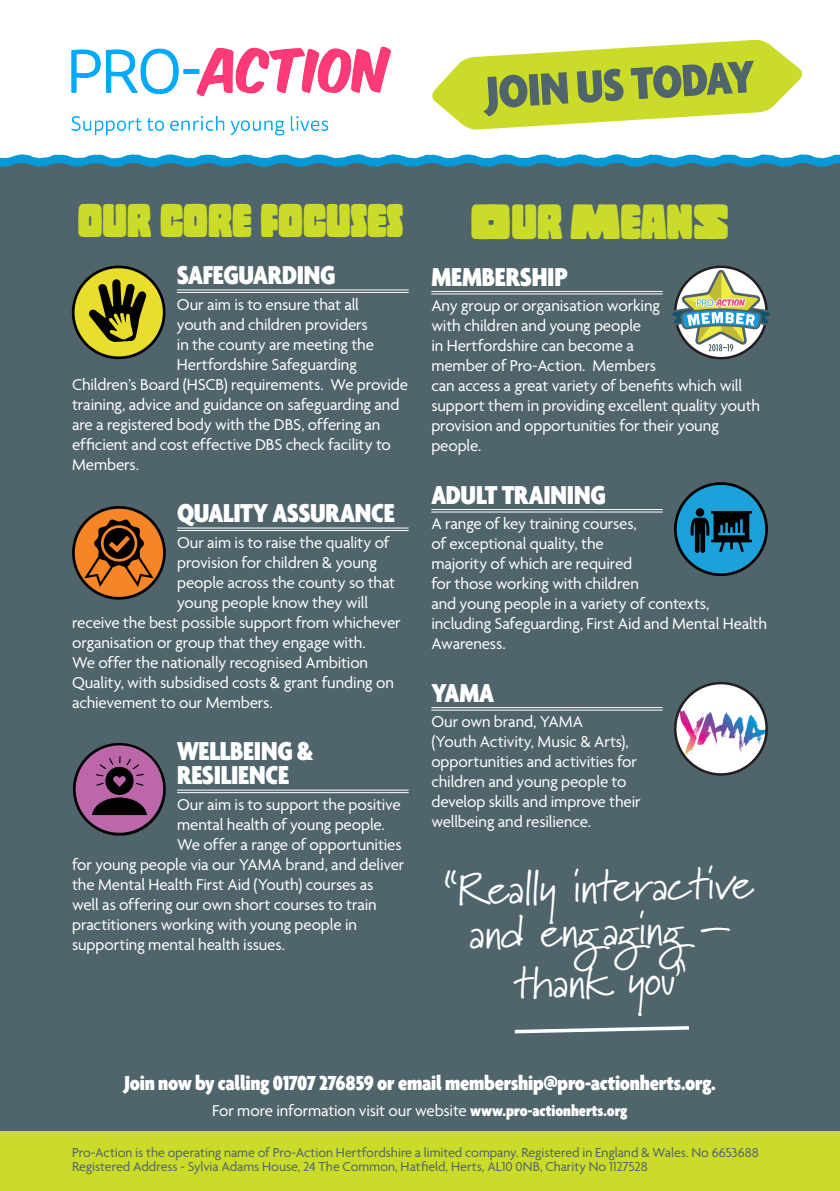
<style>
.page{position:relative;width:840px;height:1191px;background:#fff}
.page>*{position:absolute;margin:0;border:0;box-sizing:border-box;transform-origin:0 0}
.t1{font:900 condensed 49px "Agenda";color:#50646b}
.t2{font:46px "Copal Std Solid";color:#cadb2a}
.t3{font:45.4px/43.8px "Marydale";color:#fff;text-align:center}
.t4{font:44px "Copal Std Solid";color:#cadb2a}
.t5{font:900 condensed 28px/24px "Agenda";letter-spacing:-.01em;color:#fff}
.t6{font:900 condensed 22px "Agenda";letter-spacing:-.015em;color:#fff}
.t7{font:17px/20px "Agenda";letter-spacing:-.01em;color:#fff}
.t8{font:14px/14px "Agenda";letter-spacing:-.005em;color:#50646b}
.s1{font-weight:900;font-stretch:condensed}
</style>
<div class="page">
<div style="left:0;top:162px;width:839px;height:1029px;background:#50646b"></div>
<svg style="left:0;top:154px;width:839px;height:13px"></svg>
<div style="left:0;top:1131px;width:839px;height:60px;background:#cadb2a"></div>
<svg style="left:432px;top:39px;width:371px;height:91px"></svg>
<img style="left:71px;top:46px;width:320px;height:90px">
<svg style="left:514px;top:1026px;width:175px;height:8px"></svg>
<hr style="left:177px;top:289px;width:231px;height:1px;background:#fff">
<hr style="left:177px;top:292px;width:231px;height:1px;background:#fff">
<hr style="left:177px;top:528px;width:231px;height:1px;background:#fff">
<hr style="left:177px;top:530px;width:231px;height:1px;background:#fff">
<hr style="left:177px;top:790px;width:231px;height:1px;background:#fff">
<hr style="left:177px;top:792px;width:231px;height:1px;background:#fff">
<hr style="left:431px;top:291px;width:231px;height:1px;background:#fff">
<hr style="left:431px;top:293px;width:231px;height:1px;background:#fff">
<hr style="left:431px;top:509px;width:231px;height:1px;background:#fff">
<hr style="left:431px;top:512px;width:231px;height:1px;background:#fff">
<hr style="left:431px;top:707px;width:231px;height:1px;background:#fff">
<hr style="left:431px;top:710px;width:231px;height:1px;background:#fff">
<svg style="left:72px;top:265px;width:93px;height:94px"></svg>
<svg style="left:72px;top:506px;width:94px;height:93px"></svg>
<div style="left:675px;top:483px;width:91px;height:92px;background:#1da1db;border-radius:50%"></div>
<div style="left:673px;top:482px;width:94px;height:94px;border:3px solid #000001;border-radius:50%"></div>
<hr style="left:710px;top:511px;width:41px;height:2px;background:#000001">
<hr style="left:710px;top:539px;width:41px;height:3px;background:#000001">
<svg style="left:690px;top:511px;width:59px;height:42px"></svg>
<div style="left:695px;top:508px;width:8px;height:9px;background:#000001;border-radius:50%"></div>
<svg style="left:73px;top:743px;width:93px;height:92px"></svg>
<svg style="left:674px;top:267px;width:92px;height:91px"></svg>
<div style="left:674px;top:683px;width:92px;height:91px;background:#fff;border-radius:50%"></div>
<img style="left:676px;top:702px;width:91px;height:73px">
<div style="left:673px;top:682px;width:94px;height:93px;border:2px solid #231f20;border-radius:50%"></div>
<svg style="left:672px;top:270px;width:98px;height:81px"></svg>
<h1 class="t1" style="left:484px;top:63px;width:271px;rotate:-3deg">JOIN US TODAY</h1>
<h3 class="t4" style="left:78px;top:197px;width:326px">OUR CORE FOCUSES</h3>
<h3 class="t5" style="left:177px;top:262px;width:160px">SAFEGUARDING</h3>
<p class="t7" style="left:177px;top:294px;width:183px">Our aim is to ensure that all</p>
<p class="t7" style="left:177px;top:314px;width:192px">youth and children providers</p>
<p class="t7" style="left:177px;top:334px;width:199px">in the county are meeting the</p>
<p class="t7" style="left:177px;top:354px;width:181px">Hertfordshire Safeguarding</p>
<p class="t7" style="left:72px;top:374px;width:337px">Children’s Board (HSCB) requirements. We provide</p>
<p class="t7" style="left:72px;top:394px;width:328px">training, advice and guidance on safeguarding and</p>
<p class="t7" style="left:72px;top:414px;width:310px">are a registered body with the DBS, offering an</p>
<p class="t7" style="left:72px;top:434px;width:320px">efficient and cost effective DBS check facility to</p>
<p class="t7" style="left:72px;top:454px;width:68px">Members.</p>
<h3 class="t5" style="left:177px;top:500px;width:219px">QUALITY ASSURANCE</h3>
<p class="t7" style="left:177px;top:532px;width:214px">Our aim is to raise the quality of</p>
<p class="t7" style="left:177px;top:552px;width:201px">provision for children &amp; young</p>
<p class="t7" style="left:177px;top:572px;width:219px">people across the county so that</p>
<p class="t7" style="left:177px;top:592px;width:192px">young people know they will</p>
<p class="t7" style="left:72px;top:612px;width:330px">receive the best possible support from whichever</p>
<p class="t7" style="left:72px;top:632px;width:295px">organisation or group that they engage with.</p>
<p class="t7" style="left:72px;top:652px;width:297px">We offer the nationally recognised Ambition</p>
<p class="t7" style="left:72px;top:672px;width:323px">Quality, with subsidised costs &amp; grant funding on</p>
<p class="t7" style="left:72px;top:692px;width:202px">achievement to our Members.</p>
<h3 class="t5" style="left:177px;top:738px;width:138px">WELLBEING &amp;<br>RESILIENCE</h3>
<p class="t7" style="left:177px;top:794px;width:225px">Our aim is to support the positive</p>
<p class="t7" style="left:177px;top:814px;width:209px">mental health of young people.</p>
<p class="t7" style="left:177px;top:834px;width:226px">We offer a range of opportunities</p>
<p class="t7" style="left:72px;top:854px;width:334px">for young people via our YAMA brand, and deliver</p>
<p class="t7" style="left:72px;top:874px;width:303px">the Mental Health First Aid (Youth) courses as</p>
<p class="t7" style="left:72px;top:894px;width:306px">well as offering our own short courses to train</p>
<p class="t7" style="left:72px;top:914px;width:286px">practitioners working with young people in</p>
<p class="t7" style="left:72px;top:934px;width:214px">supporting mental health issues.</p>
<h2 class="t2" style="left:470px;top:197px;width:260px">OUR MEANS</h2>
<h3 class="t5" style="left:431px;top:264px;width:138px">MEMBERSHIP</h3>
<p class="t7" style="left:431px;top:295px;width:330px">Any group or organisation working<br>with children and young people<br>in Hertfordshire can become a<br>member of Pro-Action. Members<br>can access a great variety of benefits which will support them in providing excellent quality youth provision and opportunities for their young people.</p>
<h3 class="t5" style="left:431px;top:482px;width:176px">ADULT TRAINING</h3>
<p class="t7" style="left:431px;top:513px;width:337px">A range of key training courses,<br>of exceptional quality, the<br>majority of which are required<br>for those working with children<br>and young people in a variety of contexts, including Safeguarding, First Aid and Mental Health<br>Awareness.</p>
<h3 class="t5" style="left:431px;top:680px;width:64px">YAMA</h3>
<p class="t7" style="left:431px;top:711px;width:211px">Our own brand, YAMA<br>(Youth Activity, Music &amp; Arts), opportunities and activities for children and young people to develop skills and improve their wellbeing and resilience.</p>
<h3 class="t3" style="left:443px;top:866px;width:311px;rotate:-1deg">“Really interactive and engaging –</h3>
<h3 class="t3" style="left:513px;top:959px;width:175px;rotate:-1deg">thank you”</h3>
<p class="t6" style="left:124px;top:1070px;width:592px">Join now by calling 01707 276859 or email membership@pro-actionherts.org.</p>
<p class="t7" style="left:212px;top:1100px;width:416px">For more information visit our website <span class="s1">www.pro-actionherts.org</span></p>
<p class="t8" style="left:72px;top:1145px;width:688px">Pro-Action is the operating name of Pro-Action Hertfordshire a limited company. Registered in England &amp; Wales. No 6653688<br>Registered Address - Sylvia Adams House, 24 The Common, Hatfield, Herts, AL10 0NB, Charity No 1127528</p>
</div>
